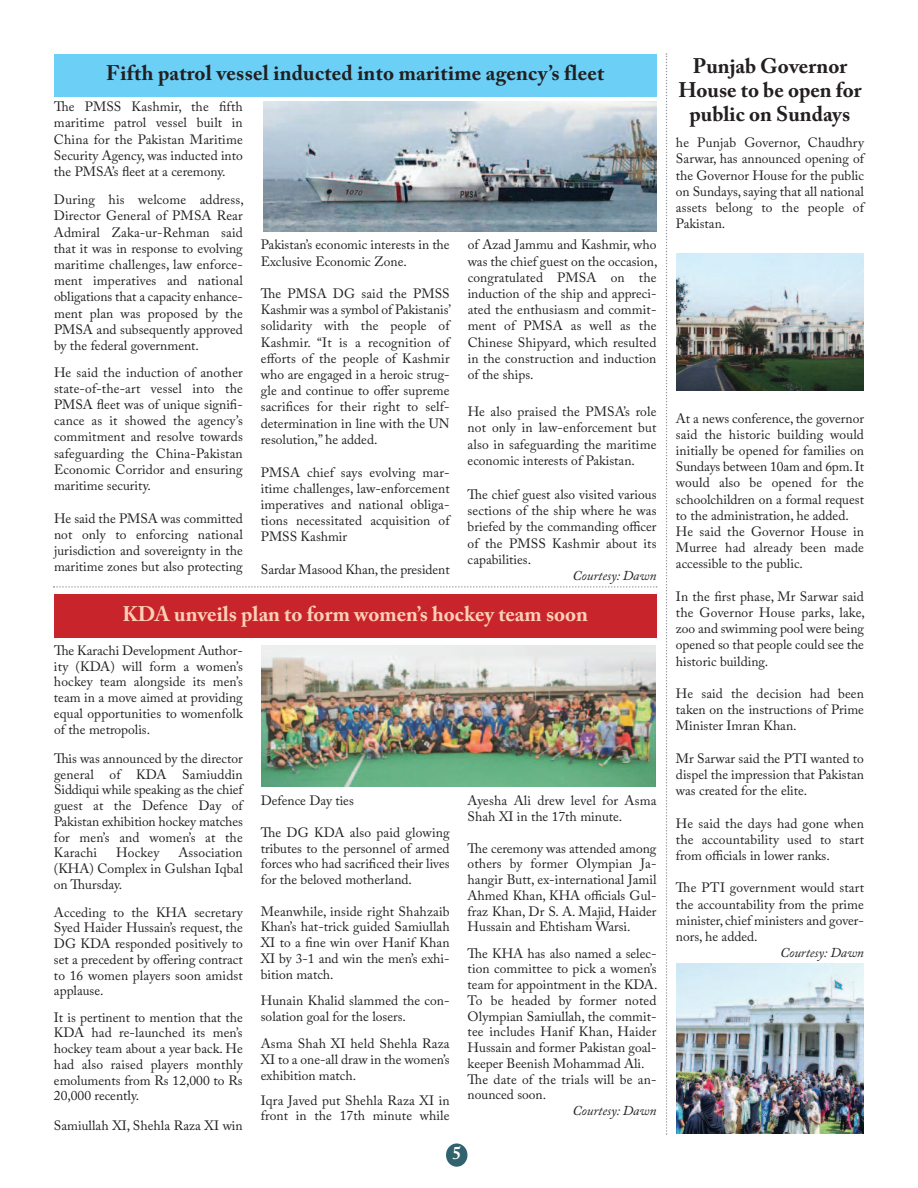
<style>
.page{position:relative;width:918px;height:1188px;background:#fff}
.page>*{position:absolute;margin:0;border:0;box-sizing:border-box;transform-origin:0 0}
.t1{font:700 21px/24px "Adobe Caslon Pro";letter-spacing:.01em;color:#231f20;text-align:center}
.t2{font:700 21px "Adobe Caslon Pro";color:#fcd0b7}
.t3{font:700 18px "Adobe Caslon Pro";color:#fff}
.t4{font:13.5px/16.2px "Adobe Caslon Pro";color:#231f20;text-align:justify}
.t5{font:italic 13.5px "Adobe Caslon Pro";color:#231f20}
</style>
<div class="page">
<div style="left:446px;top:1143px;width:21px;height:24px;background:#30636d;border-radius:50%"></div>
<svg style="left:53px;top:586px;width:604px;height:2px"></svg>
<svg style="left:666px;top:53px;width:1px;height:1082px"></svg>
<img style="left:262px;top:645px;width:394px;height:141px">
<div style="left:54px;top:54px;width:603px;height:43px;background:#6bcff6"></div>
<img style="left:263px;top:101px;width:394px;height:131px">
<img style="left:676px;top:963px;width:188px;height:171px">
<img style="left:676px;top:254px;width:188px;height:136px">
<div style="left:54px;top:594px;width:603px;height:44px;background:#c8242b"></div>
<h1 class="t1" style="left:106px;top:63px;width:499px">Fifth patrol vessel inducted into maritime agency’s fleet</h1>
<p class="t4" style="left:54px;top:100px;width:190px">The PMSS Kashmir, the fifth maritime patrol vessel built in China for the Pakistan Maritime Security Agency, was inducted into the PMSA’s fleet at a ceremony.</p>
<p class="t4" style="left:54px;top:193px;width:191px">During his welcome address, Director General of PMSA Rear Admiral Zaka-ur-Rehman said that it was in response to evolving maritime challenges, law enforce&shy;ment imperatives and national obligations that a capacity enhance&shy;ment plan was proposed by the PMSA and subsequently approved by the federal government.</p>
<p class="t4" style="left:54px;top:366px;width:190px">He said the induction of another state-of-the-art vessel into the PMSA fleet was of unique signifi&shy;cance as it showed the agency’s commitment and resolve towards safeguarding the China-Pakistan Economic Corridor and ensuring maritime security.</p>
<p class="t4" style="left:54px;top:512px;width:190px">He said the PMSA was committed not only to enforcing national jurisdiction and sovereignty in the maritime zones but also protecting</p>
<p class="t4" style="left:261px;top:238px;width:190px">Pakistan’s economic interests in the<br>Exclusive Economic Zone.</p>
<p class="t4" style="left:261px;top:287px;width:192px">The PMSA DG said the PMSS Kashmir was a symbol of Pakistanis’ solidarity with the people of Kashmir. “It is a recognition of efforts of the people of Kashmir who are engaged in a heroic strug&shy;gle and continue to offer supreme sacrifices for their right to self&shy;determination in line with the UN resolution,” he added.</p>
<p class="t4" style="left:261px;top:465px;width:190px">PMSA chief says evolving mar&shy;itime challenges, law-enforcement imperatives and national obliga&shy;tions necessitated acquisition of PMSS Kashmir</p>
<p class="t4" style="left:261px;top:563px;width:190px">Sardar Masood Khan,the president</p>
<p class="t4" style="left:468px;top:238px;width:191px">of Azad Jammu and Kashmir, who was the chief guest on the occasion, congratulated PMSA on the induction of the ship and appreci&shy;ated the enthusiasm and commit&shy;ment of PMSA as well as the Chinese Shipyard, which resulted in the construction and induction of the ships.</p>
<p class="t4" style="left:468px;top:405px;width:190px">He also praised the PMSA’s role not only in law-enforcement but also in safeguarding the maritime economic interests of Pakistan.</p>
<p class="t4" style="left:468px;top:488px;width:190px">The chief guest also visited various sections of the ship where he was briefed by the commanding officer of the PMSS Kashmir about its capabilities.</p>
<p class="t5" style="left:573px;top:571px;width:85px">Courtesy: Dawn</p>
<h1 class="t2" style="left:122px;top:605px;width:467px">KDA unveils plan to form women’s hockey team soon</h1>
<p class="t4" style="left:54px;top:644px;width:190px;line-height:15.8px">The Karachi Development Author&shy;ity (KDA) will form a women’s hockey team alongside its men’s team in a move aimed at providing equal opportunities to womenfolk of the metropolis.</p>
<p class="t4" style="left:54px;top:752px;width:190px;line-height:15.8px">This was announced by the director general of KDA Samiuddin Siddiqui while speaking as the chief guest at the Defence Day of Pakistan exhibition hockey matches for men’s and women’s at the Karachi</p>
<p class="t4" style="left:54px;top:847px;width:190px;line-height:15.8px;text-indent:124px">Association (KHA) Complex in Gulshan Iqbal on Thursday.</p>
<p class="t4" style="left:54px;top:906px;width:190px;line-height:15.8px">Acceding to the KHA secretary Syed Haider Hussain’s request, the DG KDA responded positively to set a precedent by offering contract to 16 women players soon amidst applause.</p>
<p class="t4" style="left:54px;top:1011px;width:190px;line-height:15.8px">It is pertinent to mention that the KDA had re-launched its men’s hockey team about a year back. He had also raised players monthly emoluments from Rs 12,000 to Rs 20,000 recently.</p>
<p class="t4" style="left:54px;top:1119px;width:190px">Samiullah XI, Shehla Raza XI win</p>
<p class="t4" style="left:116px;top:846px;width:44px">Hockey</p>
<p class="t4" style="left:261px;top:794px;width:95px">Defence Day ties</p>
<p class="t4" style="left:261px;top:826px;width:190px;line-height:15.8px">The DG KDA also paid glowing tributes to the personnel of armed forces who had sacrificed their lives for the beloved motherland.</p>
<p class="t4" style="left:261px;top:905px;width:190px;line-height:15.8px">Meanwhile, inside right Shahzaib Khan’s hat-trick guided Samiullah XI to a fine win over Hanif Khan XI by 3-1 and win the men’s exhi&shy;bition match.</p>
<p class="t4" style="left:261px;top:994px;width:190px;line-height:15.8px">Hunain Khalid slammed the con&shy;solation goal for the losers.</p>
<p class="t4" style="left:261px;top:1038px;width:190px;line-height:15.8px">Asma Shah XI held Shehla Raza XI to a one-all draw in the women’s exhibition match.</p>
<p class="t4" style="left:261px;top:1094px;width:190px;line-height:15.8px">Iqra Javed put Shehla Raza XI in front in the 17th minute while</p>
<p class="t4" style="left:468px;top:795px;width:190px;line-height:15.8px">Ayesha Ali drew level for Asma<br>Shah XI in the 17th minute.</p>
<p class="t4" style="left:468px;top:842px;width:190px;line-height:15.8px">The ceremony was attended among others by former Olympian Ja&shy;hangir Butt, ex-international Jamil Ahmed Khan, KHA officials Gul&shy;fraz Khan, Dr S. A. Majid, Haider Hussain and Ehtisham Warsi.</p>
<p class="t4" style="left:468px;top:947px;width:191px;line-height:15.8px;text-align:left">The KHA has also named a selec&shy;tion committee to pick a women’s team for appointment in the KDA.<br>To be headed by former noted<br>Olympian Samiullah, the commit&shy;tee includes Hanif Khan, Haider<br>Hussain and former Pakistan goal&shy;keeper Beenish Mohammad Ali.<br>The date of the trials will be an&shy;nounced soon.</p>
<p class="t5" style="left:573px;top:1106px;width:85px">Courtesy: Dawn</p>
<h2 class="t3" style="left:452px;top:1146px;width:10px">5</h2>
<h1 class="t1" style="left:678px;top:57px;width:185px">Punjab Governor<br>House to be open for public on Sundays</h1>
<p class="t4" style="left:676px;top:136px;width:190px">he Punjab Governor, Chaudhry Sarwar, has announced opening of the Governor House for the public on Sundays,saying that all national assets belong to the people of Pakistan.</p>
<p class="t4" style="left:676px;top:412px;width:190px;text-align:left">At a news conference,the governor said the historic building would initially be opened for families on<br>Sundays between 10am and 6pm.It would also be opened for the schoolchildren on a formal request to the administration, he added.<br>He said the Governor House in<br>Murree had already been made accessible to the public.</p>
<p class="t4" style="left:676px;top:590px;width:190px">In the first phase, Mr Sarwar said the Governor House parks, lake, zoo and swimming pool were being opened so that people could see the historic building.</p>
<p class="t4" style="left:676px;top:687px;width:190px">He said the decision had been taken on the instructions of Prime Minister Imran Khan.</p>
<p class="t4" style="left:676px;top:752px;width:190px">Mr Sarwar said the PTI wanted to dispel the impression that Pakistan was created for the elite.</p>
<p class="t4" style="left:676px;top:817px;width:190px">He said the days had gone when the accountability used to start from officials in lower ranks.</p>
<p class="t4" style="left:676px;top:881px;width:190px">The PTI government would start the accountability from the prime minister, chief ministers and gover&shy;nors, he added.</p>
<p class="t5" style="left:780px;top:948px;width:85px">Courtesy: Dawn</p>
</div>
